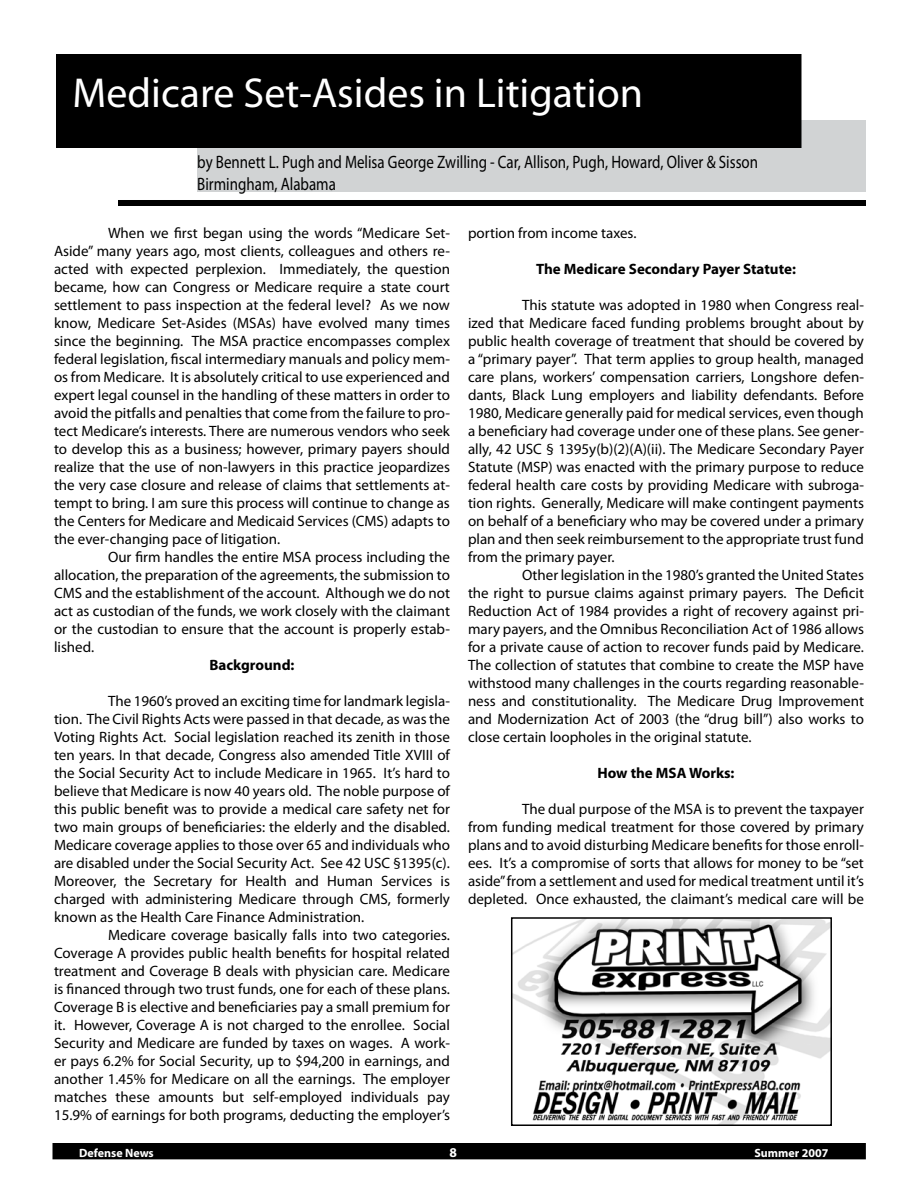
<style>
.page{position:relative;width:918px;height:1188px;background:#fff}
.page>*{position:absolute;margin:0;border:0;box-sizing:border-box;transform-origin:0 0}
.t1{font:42px "Myriad Pro";color:#fff}
.t2{font:18px/21.6px "Myriad Pro";color:#000;scale:.83 1}
.t3{font:15px/18px "Myriad Pro";color:#000;text-align:justify}
.t4{font:700 15px "Myriad Pro";color:#000}
.t5{font:700 13.5px "Myriad Pro";color:#fff}
.t6{font:700 12px "Myriad Pro";color:#fff}
</style>
<div class="page">
<div style="left:53px;top:1144px;width:812px;height:15px;background:#000"></div>
<div style="left:52px;top:1143px;width:814px;height:16px;border:2px solid #000"></div>
<div style="left:197px;top:121px;width:668px;height:71px;background:#d1d3d4"></div>
<div style="left:57px;top:55px;width:744px;height:92px;background:#000"></div>
<div style="left:56px;top:54px;width:745px;height:94px;border:2px solid #000"></div>
<div style="left:118px;top:200px;width:748px;height:6px;border:2px solid #000"></div>
<img style="left:514px;top:920px;width:315px;height:203px">
<div style="left:511px;top:917px;width:321px;height:209px;border:2px solid #000"></div>
<h1 class="t1" style="left:72px;top:67px;width:572px">Medicare Set-Asides in Litigation</h1>
<p class="t2" style="left:197px;top:151px;width:677px">by Bennett L. Pugh and Melisa George Zwilling - Car, Allison, Pugh, Howard, Oliver &amp; Sisson<br>Birmingham, Alabama</p>
<p class="t3" style="left:54px;top:223px;width:398px;text-indent:54px">When we first began using the words “Medicare Set-Aside” many years ago, most clients, colleagues and others re&shy;acted with expected perplexion. Immediately, the question became, how can Congress or Medicare require a state court settlement to pass inspection at the federal level? As we now know, Medicare Set-Asides (MSAs) have evolved many times since the beginning. The MSA practice encompasses complex federal legislation, fiscal intermediary manuals and policy mem&shy;os from Medicare. It is absolutely critical to use experienced and expert legal counsel in the handling of these matters in order to avoid the pitfalls and penalties that come from the failure to pro&shy;tect Medicare’s interests. There are numerous vendors who seek to develop this as a business; however, primary payers should realize that the use of non-lawyers in this practice jeopardizes the very case closure and release of claims that settlements at&shy;tempt to bring. I am sure this process will continue to change as the Centers for Medicare and Medicaid Services (CMS) adapts to the ever-changing pace of litigation.</p>
<p class="t3" style="left:54px;top:547px;width:398px;text-indent:54px">Our firm handles the entire MSA process including the allocation, the preparation of the agreements, the submission to CMS and the establishment of the account. Although we do not act as custodian of the funds, we work closely with the claimant or the custodian to ensure that the account is properly estab&shy;lished.</p>
<p class="t4" style="left:209px;top:655px;width:87px">Background:</p>
<p class="t3" style="left:54px;top:691px;width:398px;text-indent:54px">The 1960’s proved an exciting time for landmark legisla&shy;tion. The Civil Rights Acts were passed in that decade, as was the Voting Rights Act. Social legislation reached its zenith in those ten years. In that decade, Congress also amended Title XVIII of the Social Security Act to include Medicare in 1965. It’s hard to believe that Medicare is now 40 years old. The noble purpose of this public benefit was to provide a medical care safety net for two main groups of beneficiaries: the elderly and the disabled.<br>Medicare coverage applies to those over 65 and individuals who are disabled under the Social Security Act. See 42 USC §1395(c).<br>Moreover, the Secretary for Health and Human Services is charged with administering Medicare through CMS, formerly known as the Health Care Finance Administration.</p>
<p class="t3" style="left:54px;top:925px;width:398px;text-indent:54px">Medicare coverage basically falls into two categories.<br>Coverage A provides public health benefits for hospital related treatment and Coverage B deals with physician care. Medicare is financed through two trust funds, one for each of these plans.<br>Coverage B is elective and beneficiaries pay a small premium for it. However, Coverage A is not charged to the enrollee. Social Security and Medicare are funded by taxes on wages. A work&shy;er pays 6.2% for Social Security, up to $94,200 in earnings, and another 1.45% for Medicare on all the earnings. The employer matches these amounts but self-employed individuals pay 15.9% of earnings for both programs, deducting the employer’s</p>
<p class="t3" style="left:468px;top:223px;width:170px">portion from income taxes.</p>
<p class="t4" style="left:536px;top:259px;width:261px">The Medicare Secondary Payer Statute:</p>
<p class="t3" style="left:468px;top:295px;width:398px;text-indent:54px">This statute was adopted in 1980 when Congress real&shy;ized that Medicare faced funding problems brought about by public health coverage of treatment that should be covered by a “primary payer”. That term applies to group health, managed care plans, workers’ compensation carriers, Longshore defen&shy;dants, Black Lung employers and liability defendants. Before 1980, Medicare generally paid for medical services, even though a beneficiary had coverage under one of these plans. See gener&shy;ally, 42 USC § 1395y(b)(2)(A)(ii). The Medicare Secondary Payer Statute (MSP) was enacted with the primary purpose to reduce federal health care costs by providing Medicare with subroga&shy;tion rights. Generally, Medicare will make contingent payments on behalf of a beneficiary who may be covered under a primary plan and then seek reimbursement to the appropriate trust fund from the primary payer.</p>
<p class="t3" style="left:468px;top:565px;width:398px;text-indent:54px">Other legislation in the 1980’s granted the United States the right to pursue claims against primary payers. The Deficit Reduction Act of 1984 provides a right of recovery against pri&shy;mary payers, and the Omnibus Reconciliation Act of 1986 allows for a private cause of action to recover funds paid by Medicare.<br>The collection of statutes that combine to create the MSP have withstood many challenges in the courts regarding reasonable&shy;ness and constitutionality. The Medicare Drug Improvement and Modernization Act of 2003 (the “drug bill”) also works to close certain loopholes in the original statute.</p>
<p class="t4" style="left:597px;top:763px;width:139px">How the MSA Works:</p>
<p class="t3" style="left:468px;top:799px;width:398px;text-indent:54px">The dual purpose of the MSA is to prevent the taxpayer from funding medical treatment for those covered by primary plans and to avoid disturbing Medicare benefits for those enroll&shy;ees. It’s a compromise of sorts that allows for money to be “set aside” from a settlement and used for medical treatment until it’s depleted. Once exhausted, the claimant’s medical care will be</p>
<p class="t6" style="left:79px;top:1145px;width:76px">Defense News</p>
<p class="t5" style="left:450px;top:1144px;width:9px">8</p>
<p class="t6" style="left:754px;top:1145px;width:76px">Summer 2007</p>
</div>
